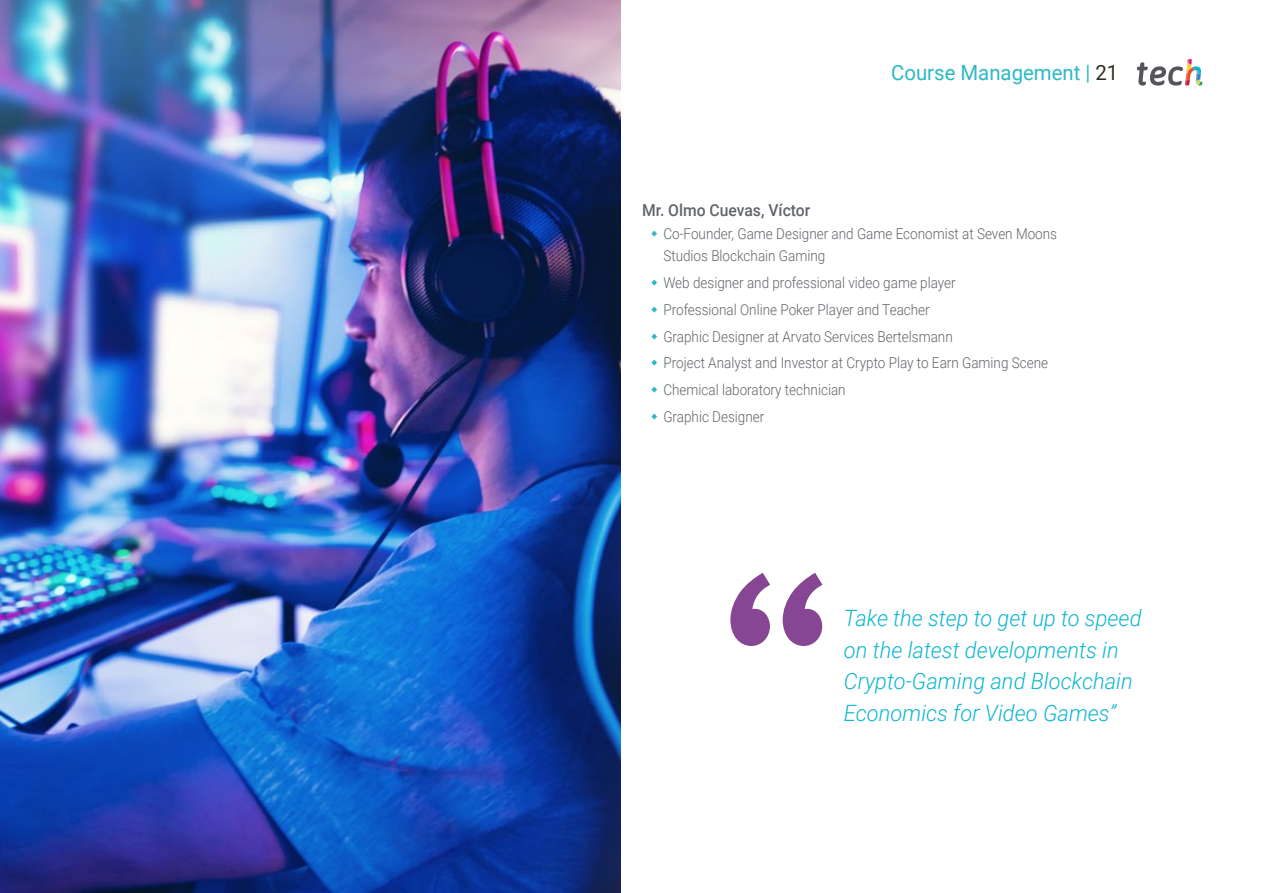
<style>
.page{position:relative;width:1263px;height:893px;background:#fff}
.page>*{position:absolute;margin:0;border:0;box-sizing:border-box;transform-origin:0 0}
.t1{font:italic 300 22.5px/31.5px "Roboto";color:#0fb6cf}
.t2{font:21px "Roboto";color:#2db8c5}
.t3{font:500 16.5px "Roboto";color:#61646a;scale:.95 1}
.t4{font:300 15px/26.7px "Roboto";color:#61646a;scale:.9 1}
.s1{color:#312e20}
</style>
<div class="page">
<svg style="left:1137px;top:59px;width:65px;height:27px"></svg>
<img style="left:0;top:0;width:621px;height:893px">
<svg style="left:730px;top:573px;width:92px;height:73px"></svg>
<h2 class="t2" style="left:891px;top:57px;width:229px">Course Management | <span class="s1">21</span></h2>
<p class="t3" style="left:642px;top:199px;width:179px">Mr. Olmo Cuevas, Víctor</p>
<p class="t4" style="left:663px;top:222px;width:439px;line-height:22.5px">Co-Founder, Game Designer and Game Economist at Seven Moons<br>Studios Blockchain Gaming</p>
<p class="t4" style="left:663px;top:269px;width:429px">Web designer and professional video game player<br>Professional Online Poker Player and Teacher<br>Graphic Designer at Arvato Services Bertelsmann<br>Project Analyst and Investor at Crypto Play to Earn Gaming Scene Chemical laboratory technician<br>Graphic Designer</p>
<h1 class="t1" style="left:844px;top:602px;width:299px">Take the step to get up to speed on the latest developments in<br>Crypto-Gaming and Blockchain<br>Economics for Video Games”</h1>
</div>
